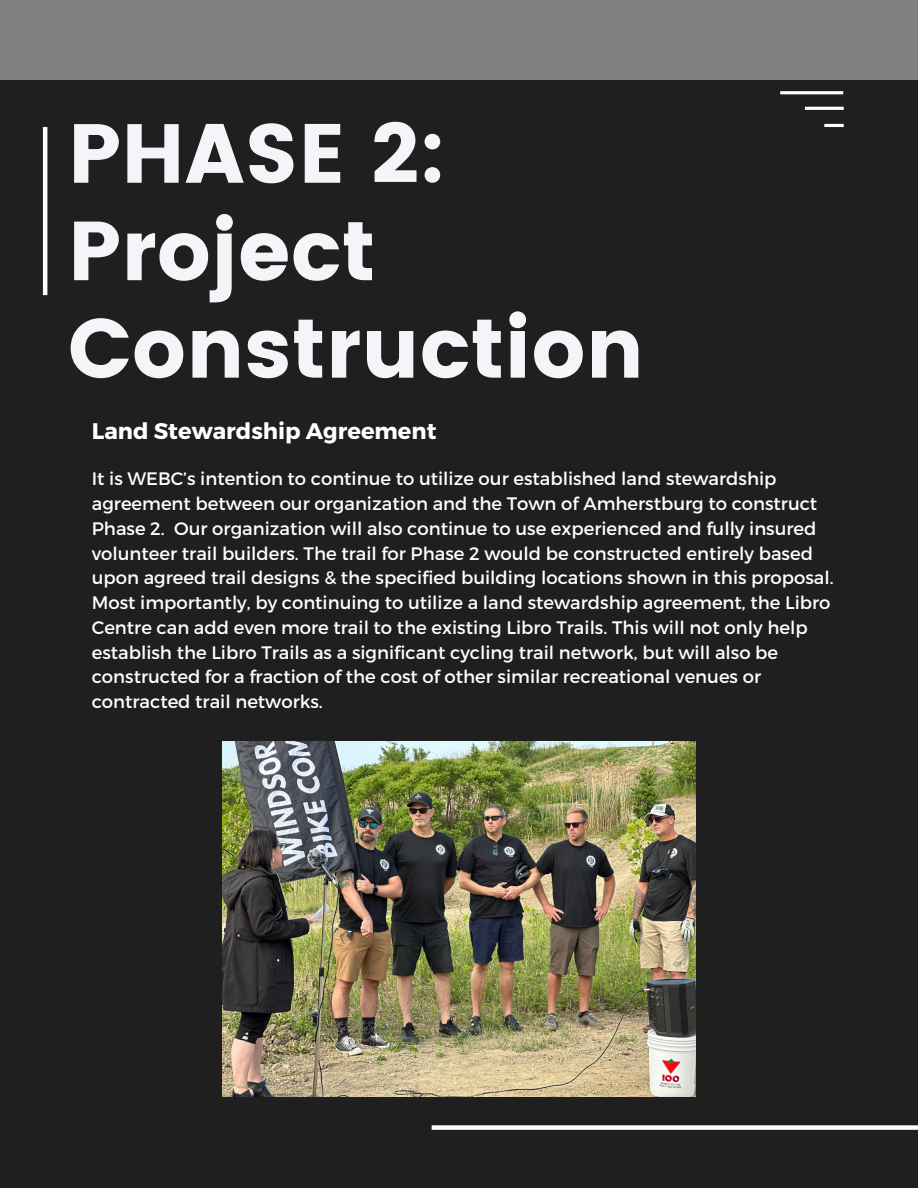
<style>
.page{position:relative;width:918px;height:1188px;background:#1f1f1f}
.page>*{position:absolute;margin:0;border:0;box-sizing:border-box;transform-origin:0 0}
.t1{font:83.55px/97.5px "Poppins";color:#f3f5f9}
.t2{font:700 22.5px "Montserrat";color:#fff}
.t3{font:18px/24.8px "Montserrat";color:#fff}
</style>
<div class="page">
<hr style="left:780px;top:91px;width:63px;height:3px;background:#fff">
<hr style="left:805px;top:107px;width:39px;height:3px;background:#fff">
<hr style="left:824px;top:124px;width:20px;height:3px;background:#fff">
<div style="left:432px;top:1125px;width:486px;height:5px;background:#fff"></div>
<hr style="left:43px;top:127px;width:4px;height:168px;background:#fff">
<div style="left:0;top:1px;width:918px;height:79px;background:#808080"></div>
<img style="left:223px;top:742px;width:472px;height:354px">
<p class="t1" style="left:68px;top:105px;width:379px">PHASE 2:</p>
<p class="t1" style="left:68px;top:203px;width:578px">Project<br>Construction</p>
<p class="t2" style="left:92px;top:417px;width:346px">Land Stewardship Agreement</p>
<p class="t3" style="left:92px;top:466px;width:743px">It is WEBC’s intention to continue to utilize our established land stewardship agreement between our organization and the Town of Amherstburg to construct Phase 2. Our organization will also continue to use experienced and fully insured volunteer trail builders. The trail for Phase 2 would be constructed entirely based upon agreed trail designs &amp; the specified building locations shown in this proposal.<br>Most importantly, by continuing to utilize a land stewardship agreement, the Libro Centre can add even more trail to the existing Libro Trails. This will not only help establish the Libro Trails as a significant cycling trail network, but will also be constructed for a fraction of the cost of other similar recreational venues or contracted trail networks.</p>
</div>
